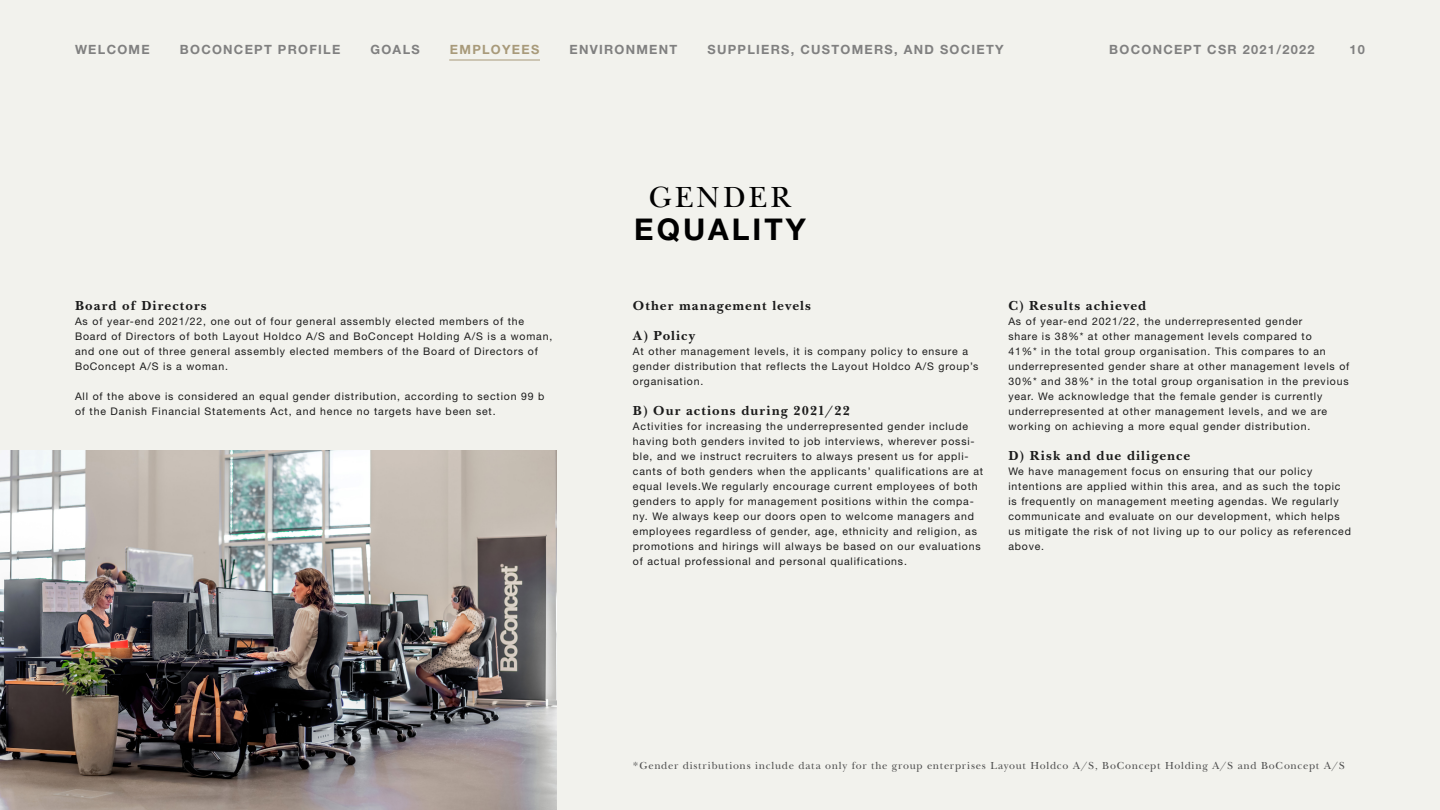
<style>
.page{position:relative;width:1440px;height:810px;background:#f2f2ed}
.page>*{position:absolute;margin:0;border:0;box-sizing:border-box;transform-origin:0 0}
.t1{font:700 30px "Helvetica Neue LT Pro";letter-spacing:.1em;color:#000}
.t2{font:30px "New Baskerville FS";letter-spacing:.11em;color:#000}
.t3{font:700 13.5px "New Baskerville FS";letter-spacing:.08em;color:#1a1a1a}
.t4{font:700 12.75px "Helvetica Neue LT Pro";letter-spacing:.1em;color:#808080}
.t5{font:700 12.75px "Helvetica Neue LT Pro";letter-spacing:.1em;color:#a89a7a}
.t6{font:10.5px/15px "Helvetica Neue LT Pro";letter-spacing:.08em;color:#1a1a1a}
.t7{font:10.5px "New Baskerville FS";letter-spacing:.075em;color:#4d4d4d}
</style>
<div class="page">
<img style="left:0;top:450px;width:556px;height:360px">
<hr style="left:449px;top:60px;width:91px;height:1px;background:#a89a7a">
<p class="t4" style="left:75px;top:42px;width:76px">WELCOME</p>
<p class="t4" style="left:180px;top:42px;width:162px">BOCONCEPT PROFILE</p>
<p class="t4" style="left:371px;top:42px;width:51px">GOALS</p>
<p class="t5" style="left:450px;top:42px;width:91px">EMPLOYEES</p>
<p class="t4" style="left:569px;top:42px;width:109px">ENVIRONMENT</p>
<p class="t4" style="left:708px;top:42px;width:298px">SUPPLIERS, CUSTOMERS, AND SOCIETY</p>
<p class="t4" style="left:1109px;top:42px;width:207px">BOCONCEPT CSR 2021/2022</p>
<p class="t4" style="left:1350px;top:42px;width:17px">10</p>
<p class="t3" style="left:75px;top:297px;width:133px">Board of Directors</p>
<p class="t6" style="left:75px;top:313px;width:479px">As of year-end 2021/22, one out of four general assembly elected members of the Board of Directors of both Layout Holdco A/S and BoConcept Holding A/S is a woman, and one out of three general assembly elected members of the Board of Directors of BoConcept A/S is a woman.</p>
<p class="t6" style="left:75px;top:388px;width:471px">All of the above is considered an equal gender distribution, according to section 99 b of the Danish Financial Statements Act, and hence no targets have been set.</p>
<h1 class="t2" style="left:649px;top:180px;width:144px">GENDER</h1>
<h1 class="t1" style="left:634px;top:211px;width:173px">EQUALITY</h1>
<p class="t3" style="left:633px;top:297px;width:180px">Other management levels</p>
<p class="t3" style="left:633px;top:327px;width:64px">A) Policy</p>
<p class="t6" style="left:633px;top:343px;width:347px">At other management levels, it is company policy to ensure a gender distribution that reflects the Layout Holdco A/S group’s organisation.</p>
<p class="t3" style="left:633px;top:402px;width:219px">B) Our actions during 2021/22</p>
<p class="t6" style="left:633px;top:418px;width:352px">Activities for increasing the underrepresented gender include having both genders invited to job interviews, wherever possi&shy;ble, and we instruct recruiters to always present us for appli&shy;cants of both genders when the applicants’ qualifications are at equal levels.We regularly encourage current employees of both genders to apply for management positions within the compa&shy;ny. We always keep our doors open to welcome managers and employees regardless of gender, age, ethnicity and religion, as promotions and hirings will always be based on our evaluations of actual professional and personal qualifications.</p>
<p class="t3" style="left:1008px;top:297px;width:139px">C) Results achieved</p>
<p class="t6" style="left:1008px;top:313px;width:343px">As of year-end 2021/22, the underrepresented gender<br>share is 38%* at other management levels compared to<br>41%* in the total group organisation. This compares to an underrepresented gender share at other management levels of 30%* and 38%* in the total group organisation in the previous year. We acknowledge that the female gender is currently underrepresented at other management levels, and we are working on achieving a more equal gender distribution.</p>
<p class="t3" style="left:1008px;top:447px;width:184px">D) Risk and due diligence</p>
<p class="t6" style="left:1008px;top:463px;width:344px">We have management focus on ensuring that our policy intentions are applied within this area, and as such the topic is frequently on management meeting agendas. We regularly communicate and evaluate on our development, which helps us mitigate the risk of not living up to our policy as referenced above.</p>
<p class="t7" style="left:633px;top:759px;width:713px">*Gender distributions include data only for the group enterprises Layout Holdco A/S, BoConcept Holding A/S and BoConcept A/S</p>
</div>
